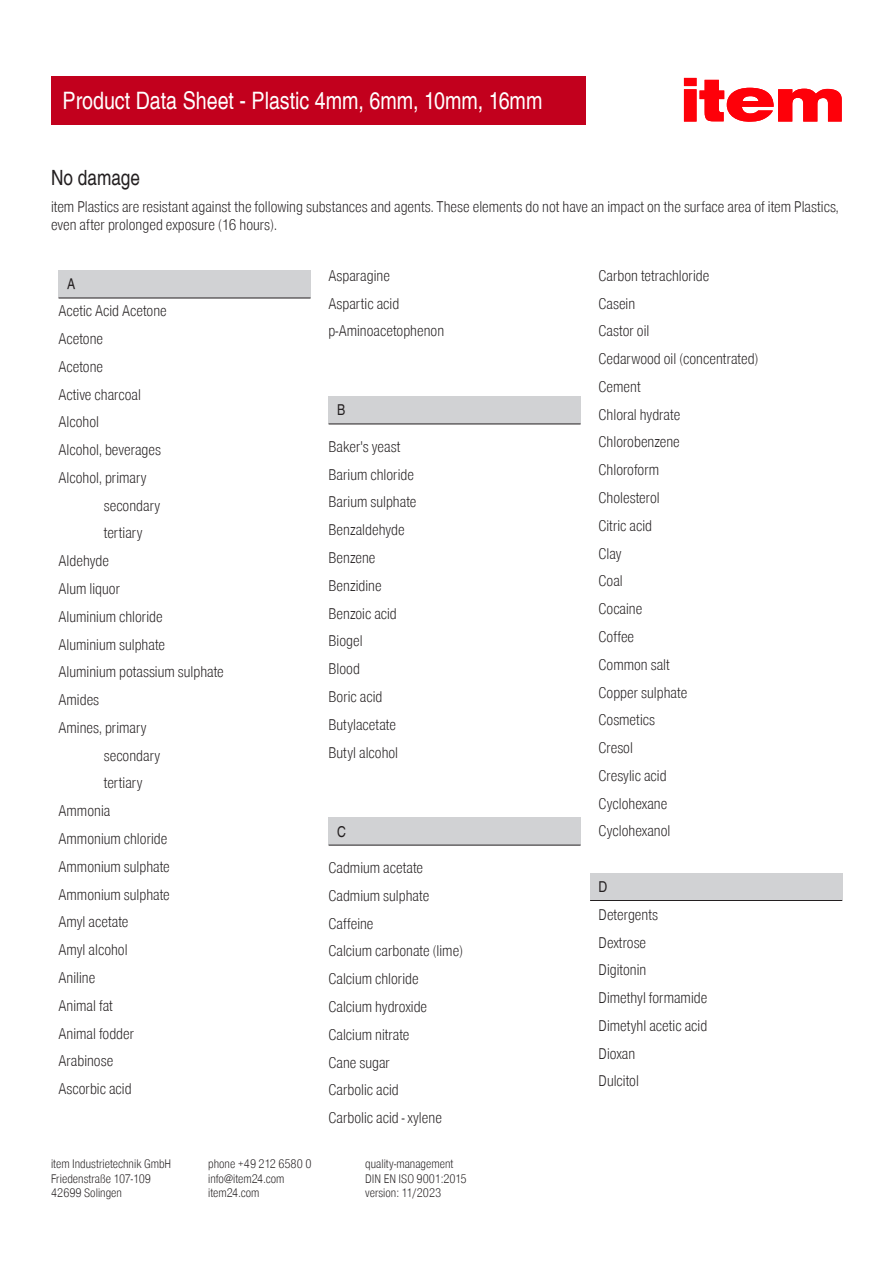
<style>
.page{position:relative;width:893px;height:1263px;background:#fff}
.page>*{position:absolute;margin:0;border:0;box-sizing:border-box;transform-origin:0 0}
.Headline_auf_rotem_Balken_16pt{font:24px "Item Global Reg Con";color:#fff}
.Copytext{font:21px "Item Global Reg Con";color:#231f20}
.Copytext-2{font:15px/18px "Item Global Lig Con";color:#231f20}
.Copytext_Reg{font:15px "Nimbus Item Reg Con";color:#231f20}
.t1{font:12px/14.4px "Item Global Lig Con";color:#231f20}
</style>
<div class="page">
<svg style="left:684px;top:78px;width:158px;height:44px"></svg>
<div style="left:51px;top:77px;width:535px;height:48px;background:#c2001d"></div>
<div style="left:59px;top:270px;width:252px;height:28px;background:#d1d2d4"></div>
<hr style="left:59px;top:298px;width:252px;height:1px;background:#231f20">
<div style="left:329px;top:396px;width:252px;height:28px;background:#d1d2d4"></div>
<hr style="left:329px;top:424px;width:252px;height:1px;background:#231f20">
<div style="left:329px;top:817px;width:252px;height:28px;background:#d1d2d4"></div>
<hr style="left:329px;top:845px;width:252px;height:1px;background:#231f20">
<div style="left:590px;top:873px;width:252px;height:27px;background:#d1d2d4"></div>
<hr style="left:590px;top:900px;width:252px;height:1px;background:#231f20">
<p class="Headline_auf_rotem_Balken_16pt" style="left:63px;top:84px;width:481px">Product Data Sheet - Plastic 4mm, 6mm, 10mm, 16mm</p>
<p class="Copytext" style="left:51px;top:163px;width:91px">No damage</p>
<p class="Copytext-2" style="left:51px;top:198px;width:789px">item Plastics are resistant against the following substances and agents. These elements do not have an impact on the surface area of item Plastics, even after prolonged exposure (16 hours).</p>
<p class="Copytext_Reg" style="left:67px;top:275px;width:10px">A</p>
<p class="Copytext-2" style="left:59px;top:302px;width:110px">Acetic Acid Acetone</p>
<p class="Copytext-2" style="left:59px;top:330px;width:46px">Acetone</p>
<p class="Copytext-2" style="left:59px;top:358px;width:46px">Acetone</p>
<p class="Copytext-2" style="left:59px;top:386px;width:84px">Active charcoal</p>
<p class="Copytext-2" style="left:59px;top:414px;width:42px">Alcohol</p>
<p class="Copytext-2" style="left:59px;top:441px;width:104px">Alcohol, beverages</p>
<p class="Copytext-2" style="left:59px;top:469px;width:90px">Alcohol, primary</p>
<p class="Copytext-2" style="left:104px;top:497px;width:58px">secondary</p>
<p class="Copytext-2" style="left:104px;top:525px;width:40px">tertiary</p>
<p class="Copytext-2" style="left:59px;top:552px;width:52px">Aldehyde</p>
<p class="Copytext-2" style="left:59px;top:580px;width:63px">Alum liquor</p>
<p class="Copytext-2" style="left:59px;top:608px;width:106px">Aluminium chloride</p>
<p class="Copytext-2" style="left:59px;top:636px;width:108px">Aluminium sulphate</p>
<p class="Copytext-2" style="left:59px;top:664px;width:167px">Aluminium potassium sulphate</p>
<p class="Copytext-2" style="left:59px;top:691px;width:42px">Amides</p>
<p class="Copytext-2" style="left:59px;top:719px;width:90px">Amines, primary</p>
<p class="Copytext-2" style="left:104px;top:747px;width:58px">secondary</p>
<p class="Copytext-2" style="left:104px;top:775px;width:40px">tertiary</p>
<p class="Copytext-2" style="left:59px;top:802px;width:53px">Ammonia</p>
<p class="Copytext-2" style="left:59px;top:830px;width:110px">Ammonium chloride</p>
<p class="Copytext-2" style="left:59px;top:858px;width:113px">Ammonium sulphate</p>
<p class="Copytext-2" style="left:59px;top:886px;width:113px">Ammonium sulphate</p>
<p class="Copytext-2" style="left:59px;top:914px;width:71px">Amyl acetate</p>
<p class="Copytext-2" style="left:59px;top:941px;width:71px">Amyl alcohol</p>
<p class="Copytext-2" style="left:59px;top:969px;width:38px">Aniline</p>
<p class="Copytext-2" style="left:59px;top:997px;width:56px">Animal fat</p>
<p class="Copytext-2" style="left:59px;top:1025px;width:77px">Animal fodder</p>
<p class="Copytext-2" style="left:59px;top:1052px;width:56px">Arabinose</p>
<p class="Copytext-2" style="left:59px;top:1080px;width:75px">Ascorbic acid</p>
<p class="Copytext-2" style="left:329px;top:267px;width:63px">Asparagine</p>
<p class="Copytext-2" style="left:329px;top:295px;width:72px">Aspartic acid</p>
<p class="Copytext-2" style="left:329px;top:323px;width:117px">p-Aminoacetophenon</p>
<p class="Copytext_Reg" style="left:337px;top:401px;width:10px">B</p>
<p class="Copytext-2" style="left:329px;top:438px;width:73px">Baker's yeast</p>
<p class="Copytext-2" style="left:329px;top:466px;width:87px">Barium chloride</p>
<p class="Copytext-2" style="left:329px;top:494px;width:89px">Barium sulphate</p>
<p class="Copytext-2" style="left:329px;top:522px;width:78px">Benzaldehyde</p>
<p class="Copytext-2" style="left:329px;top:549px;width:48px">Benzene</p>
<p class="Copytext-2" style="left:329px;top:577px;width:55px">Benzidine</p>
<p class="Copytext-2" style="left:329px;top:605px;width:70px">Benzoic acid</p>
<p class="Copytext-2" style="left:329px;top:633px;width:36px">Biogel</p>
<p class="Copytext-2" style="left:329px;top:660px;width:33px">Blood</p>
<p class="Copytext-2" style="left:329px;top:688px;width:55px">Boric acid</p>
<p class="Copytext-2" style="left:329px;top:716px;width:69px">Butylacetate</p>
<p class="Copytext-2" style="left:329px;top:744px;width:71px">Butyl alcohol</p>
<p class="Copytext_Reg" style="left:337px;top:822px;width:10px">C</p>
<p class="Copytext-2" style="left:329px;top:859px;width:96px">Cadmium acetate</p>
<p class="Copytext-2" style="left:329px;top:887px;width:102px">Cadmium sulphate</p>
<p class="Copytext-2" style="left:329px;top:915px;width:46px">Caffeine</p>
<p class="Copytext-2" style="left:329px;top:943px;width:136px">Calcium carbonate (lime)</p>
<p class="Copytext-2" style="left:329px;top:970px;width:92px">Calcium chloride</p>
<p class="Copytext-2" style="left:329px;top:998px;width:100px">Calcium hydroxide</p>
<p class="Copytext-2" style="left:329px;top:1026px;width:82px">Calcium nitrate</p>
<p class="Copytext-2" style="left:329px;top:1054px;width:63px">Cane sugar</p>
<p class="Copytext-2" style="left:329px;top:1082px;width:72px">Carbolic acid</p>
<p class="Copytext-2" style="left:329px;top:1109px;width:115px">Carbolic acid - xylene</p>
<p class="t1" style="left:51px;top:1157px;width:122px">item Industrietechnik GmbH<br>Friedenstraße 107-109<br>42699 Solingen</p>
<p class="t1" style="left:208px;top:1157px;width:105px">phone +49 212 6580 0 info@item24.com item24.com</p>
<p class="t1" style="left:365px;top:1157px;width:103px">quality-management<br>DIN EN ISO 9001:2015 version: 11/2023</p>
<p class="Copytext-2" style="left:599px;top:267px;width:112px">Carbon tetrachloride</p>
<p class="Copytext-2" style="left:599px;top:295px;width:38px">Casein</p>
<p class="Copytext-2" style="left:599px;top:323px;width:52px">Castor oil</p>
<p class="Copytext-2" style="left:599px;top:350px;width:161px">Cedarwood oil (concentrated)</p>
<p class="Copytext-2" style="left:599px;top:378px;width:44px">Cement</p>
<p class="Copytext-2" style="left:599px;top:406px;width:83px">Chloral hydrate</p>
<p class="Copytext-2" style="left:599px;top:434px;width:83px">Chlorobenzene</p>
<p class="Copytext-2" style="left:599px;top:462px;width:62px">Chloroform</p>
<p class="Copytext-2" style="left:599px;top:489px;width:63px">Cholesterol</p>
<p class="Copytext-2" style="left:599px;top:517px;width:55px">Citric acid</p>
<p class="Copytext-2" style="left:599px;top:545px;width:24px">Clay</p>
<p class="Copytext-2" style="left:599px;top:573px;width:26px">Coal</p>
<p class="Copytext-2" style="left:599px;top:600px;width:45px">Cocaine</p>
<p class="Copytext-2" style="left:599px;top:628px;width:37px">Coffee</p>
<p class="Copytext-2" style="left:599px;top:656px;width:73px">Common salt</p>
<p class="Copytext-2" style="left:599px;top:684px;width:90px">Copper sulphate</p>
<p class="Copytext-2" style="left:599px;top:712px;width:58px">Cosmetics</p>
<p class="Copytext-2" style="left:599px;top:739px;width:36px">Cresol</p>
<p class="Copytext-2" style="left:599px;top:767px;width:69px">Cresylic acid</p>
<p class="Copytext-2" style="left:599px;top:795px;width:70px">Cyclohexane</p>
<p class="Copytext-2" style="left:599px;top:823px;width:73px">Cyclohexanol</p>
<p class="Copytext_Reg" style="left:599px;top:878px;width:10px">D</p>
<p class="Copytext-2" style="left:599px;top:906px;width:61px">Detergents</p>
<p class="Copytext-2" style="left:599px;top:934px;width:49px">Dextrose</p>
<p class="Copytext-2" style="left:599px;top:962px;width:49px">Digitonin</p>
<p class="Copytext-2" style="left:599px;top:989px;width:110px">Dimethyl formamide</p>
<p class="Copytext-2" style="left:599px;top:1017px;width:110px">Dimetyhl acetic acid</p>
<p class="Copytext-2" style="left:599px;top:1045px;width:38px">Dioxan</p>
<p class="Copytext-2" style="left:599px;top:1073px;width:42px">Dulcitol</p>
</div>
